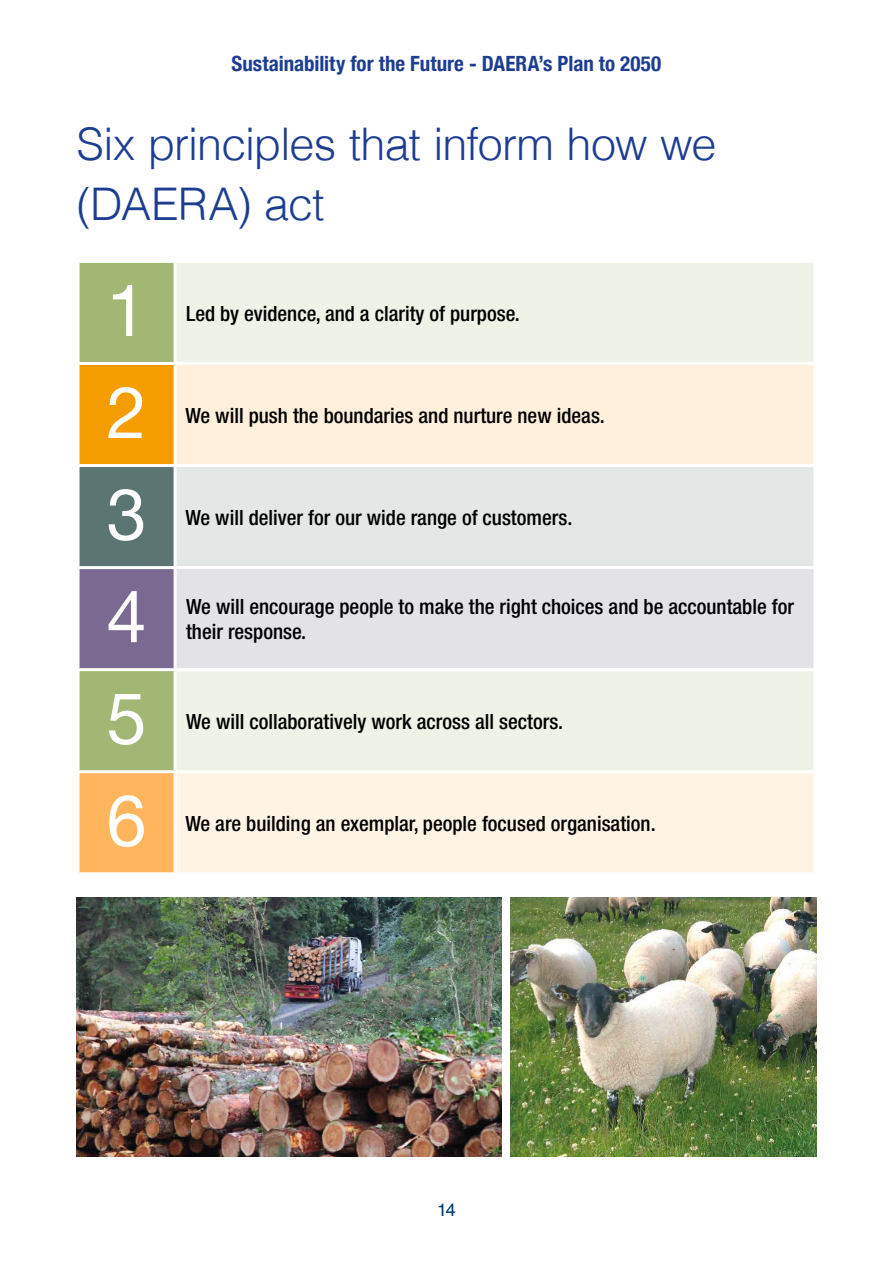
<style>
.page{position:relative;width:893px;height:1263px;background:#fff}
.page>*{position:absolute;margin:0;border:0;box-sizing:border-box;transform-origin:0 0}
.t1{font:72px "Helvetica Neue";color:#fff}
._0_1_Chapter_Header{font:300 45px/60px "Helvetica";letter-spacing:-.02em;color:#1d3d91}
._0_2_Body_text{font:500 condensed 21px "Helvetica Neue";color:#000}
._0_2_Body_Text{font:500 condensed 21px/25.2px "Helvetica Neue";color:#000}
.t2{font:700 condensed 21px "Helvetica Neue";color:#1d3d91}
.t3{font:18px "Helvetica";color:#003a78}
</style>
<div class="page">
<div style="left:78px;top:261px;width:97px;height:102px;background:#a2b774"></div>
<div style="left:177px;top:263px;width:636px;height:507px;background:#eff3e7"></div>
<div style="left:78px;top:363px;width:97px;height:102px;background:#f59c00"></div>
<div style="left:175px;top:363px;width:640px;height:102px;background:#ffefdb"></div>
<div style="left:78px;top:465px;width:97px;height:103px;background:#5b7572"></div>
<div style="left:175px;top:465px;width:640px;height:103px;background:#e3e8e7"></div>
<div style="left:78px;top:568px;width:97px;height:102px;background:#7a6991"></div>
<div style="left:175px;top:568px;width:640px;height:102px;background:#e2e2e7"></div>
<div style="left:78px;top:670px;width:97px;height:102px;background:#a2b774"></div>
<div style="left:78px;top:772px;width:97px;height:102px;background:#ffb55c"></div>
<div style="left:175px;top:772px;width:640px;height:102px;background:#fff3e3"></div>
<hr style="left:77px;top:260px;width:98px;height:3px;background:#fff">
<hr style="left:77px;top:263px;width:3px;height:99px;background:#fff">
<hr style="left:174px;top:263px;width:3px;height:99px;background:#fff">
<hr style="left:77px;top:362px;width:98px;height:3px;background:#fff">
<hr style="left:77px;top:365px;width:3px;height:99px;background:#fff">
<hr style="left:175px;top:362px;width:641px;height:3px;background:#fff">
<hr style="left:174px;top:365px;width:3px;height:99px;background:#fff">
<hr style="left:813px;top:365px;width:3px;height:99px;background:#fff">
<hr style="left:77px;top:464px;width:98px;height:3px;background:#fff">
<hr style="left:77px;top:467px;width:3px;height:99px;background:#fff">
<hr style="left:175px;top:464px;width:641px;height:3px;background:#fff">
<hr style="left:174px;top:467px;width:3px;height:99px;background:#fff">
<hr style="left:813px;top:467px;width:3px;height:99px;background:#fff">
<hr style="left:77px;top:566px;width:98px;height:3px;background:#fff">
<hr style="left:77px;top:569px;width:3px;height:99px;background:#fff">
<hr style="left:175px;top:566px;width:641px;height:3px;background:#fff">
<hr style="left:174px;top:569px;width:3px;height:99px;background:#fff">
<hr style="left:813px;top:569px;width:3px;height:99px;background:#fff">
<hr style="left:77px;top:668px;width:98px;height:3px;background:#fff">
<hr style="left:77px;top:671px;width:3px;height:99px;background:#fff">
<hr style="left:175px;top:668px;width:641px;height:3px;background:#fff">
<hr style="left:174px;top:671px;width:3px;height:99px;background:#fff">
<hr style="left:77px;top:770px;width:98px;height:3px;background:#fff">
<hr style="left:77px;top:773px;width:3px;height:99px;background:#fff">
<hr style="left:175px;top:770px;width:641px;height:3px;background:#fff">
<hr style="left:174px;top:773px;width:3px;height:99px;background:#fff">
<hr style="left:813px;top:773px;width:3px;height:99px;background:#fff">
<hr style="left:77px;top:872px;width:98px;height:3px;background:#fff">
<hr style="left:175px;top:872px;width:641px;height:3px;background:#fff">
<img style="left:77px;top:897px;width:425px;height:260px">
<img style="left:510px;top:897px;width:306px;height:260px">
<p class="t2" style="left:232px;top:46px;width:431px">Sustainability for the Future - DAERA’s Plan to 2050</p>
<p class="_0_1_Chapter_Header" style="left:77px;top:111px;width:641px">Six principles that inform how we (DAERA) act</p>
<p class="t1" style="left:107px;top:258px;width:42px">1</p>
<p class="t1" style="left:107px;top:360px;width:42px">2</p>
<p class="t1" style="left:107px;top:462px;width:42px">3</p>
<p class="_0_2_Body_text" style="left:186px;top:301px;width:335px">Led by evidence, and a clarity of purpose.</p>
<p class="_0_2_Body_text" style="left:185px;top:403px;width:421px">We will push the boundaries and nurture new ideas.</p>
<p class="_0_2_Body_text" style="left:185px;top:505px;width:389px">We will deliver for our wide range of customers.</p>
<p class="t1" style="left:107px;top:565px;width:42px">4</p>
<p class="_0_2_Body_Text" style="left:186px;top:594px;width:609px">We will encourage people to make the right choices and be accountable for their response.</p>
<p class="t1" style="left:107px;top:667px;width:42px">5</p>
<p class="t1" style="left:107px;top:769px;width:42px">6</p>
<p class="_0_2_Body_Text" style="left:186px;top:709px;width:379px">We will collaboratively work across all sectors.</p>
<p class="_0_2_Body_text" style="left:185px;top:811px;width:472px">We are building an exemplar, people focused organisation.</p>
<p class="t3" style="left:437px;top:1194px;width:20px">14</p>
</div>
